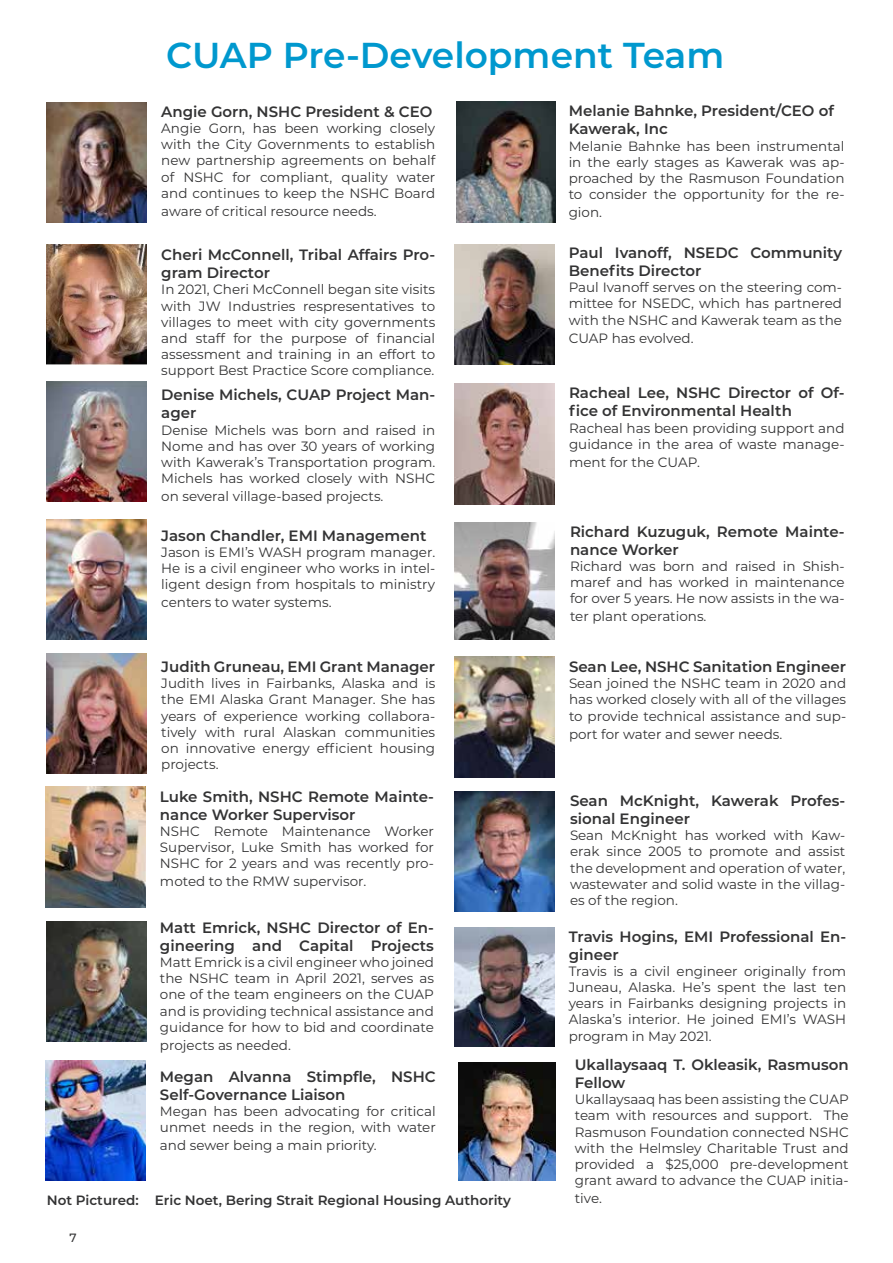
<style>
.page{position:relative;width:893px;height:1263px;background:#fff}
.page>*{position:absolute;margin:0;border:0;box-sizing:border-box;transform-origin:0 0}
.t1{font:600 36px "Montserrat";color:#0098ce}
.t2{font:600 15px/18px "Montserrat";color:#333334}
.t3{font:13.5px/16.2px "Montserrat";color:#333334;text-align:justify}
.t4{font:600 13.5px "Montserrat";color:#333334}
.t5{font:500 12px "Montserrat";color:#333334}
</style>
<div class="page">
<img style="left:47px;top:102px;width:100px;height:121px">
<img style="left:46px;top:1060px;width:99px;height:121px">
<img style="left:47px;top:244px;width:100px;height:121px">
<img style="left:455px;top:244px;width:99px;height:120px">
<img style="left:47px;top:381px;width:100px;height:121px">
<img style="left:456px;top:102px;width:100px;height:120px">
<img style="left:455px;top:522px;width:99px;height:118px">
<img style="left:455px;top:657px;width:99px;height:120px">
<img style="left:47px;top:519px;width:100px;height:121px">
<img style="left:455px;top:384px;width:99px;height:120px">
<img style="left:459px;top:1062px;width:97px;height:118px">
<img style="left:455px;top:791px;width:99px;height:121px">
<img style="left:45px;top:787px;width:100px;height:120px">
<img style="left:47px;top:921px;width:100px;height:120px">
<img style="left:455px;top:928px;width:99px;height:118px">
<img style="left:47px;top:654px;width:100px;height:120px">
<h1 class="t1" style="left:166px;top:30px;width:560px">CUAP Pre-Development Team</h1>
<p class="t2" style="left:161px;top:102px;width:273px">Angie Gorn, NSHC President &amp; CEO</p>
<p class="t3" style="left:161px;top:120px;width:275px">Angie Gorn, has been working closely with the City Governments to establish new partnership agreements on behalf of NSHC for compliant, quality water and continues to keep the NSHC Board</p>
<p class="t3" style="left:161px;top:202px;width:217px">aware of critical resource needs.</p>
<p class="t2" style="left:569px;top:101px;width:267px">Melanie Bahnke, President/CEO of<br>Kawerak, Inc</p>
<p class="t3" style="left:569px;top:137px;width:277px">Melanie Bahnke has been instrumental in the early stages as Kawerak was ap&shy;proached by the Rasmuson Foundation to consider the opportunity for the re-</p>
<p class="t3" style="left:569px;top:204px;width:35px">gion.</p>
<p class="t2" style="left:569px;top:243px;width:275px">Paul Ivanoff, NSEDC Community<br>Benefits Director</p>
<p class="t3" style="left:569px;top:279px;width:275px">Paul Ivanoff serves on the steering com&shy;mittee for NSEDC, which has partnered with the NSHC and Kawerak team as the</p>
<p class="t3" style="left:569px;top:329px;width:126px">CUAP has evolved.</p>
<p class="t2" style="left:161px;top:245px;width:275px">Cheri McConnell, Tribal Affairs Pro&shy;gram Director</p>
<p class="t3" style="left:161px;top:281px;width:275px">In 2021, Cheri McConnell began site visits with JW Industries respresentatives to villages to meet with city governments and staff for the purpose of financial assessment and training in an effort to support Best Practice Score compliance.</p>
<p class="t2" style="left:161px;top:385px;width:275px">Denise Michels, CUAP Project Man&shy;ager</p>
<p class="t3" style="left:161px;top:421px;width:275px">Denise Michels was born and raised in Nome and has over 30 years of working with Kawerak’s Transportation program.<br>Michels has worked closely with NSHC</p>
<p class="t3" style="left:161px;top:488px;width:224px">on several village-based projects.</p>
<p class="t2" style="left:569px;top:383px;width:277px">Racheal Lee, NSHC Director of Of&shy;fice of Environmental Health</p>
<p class="t3" style="left:569px;top:419px;width:277px">Racheal has been providing support and guidance in the area of waste manage-</p>
<p class="t3" style="left:569px;top:453px;width:132px">ment for the CUAP.</p>
<p class="t2" style="left:161px;top:526px;width:267px">Jason Chandler, EMI Management</p>
<p class="t3" style="left:161px;top:543px;width:275px">Jason is EMI’s WASH program manager.<br>He is a civil engineer who works in intel&shy;ligent design from hospitals to ministry</p>
<p class="t3" style="left:161px;top:594px;width:172px">centers to water systems.</p>
<p class="t2" style="left:161px;top:657px;width:275px">Judith Gruneau, EMI Grant Manager</p>
<p class="t3" style="left:161px;top:675px;width:275px">Judith lives in Fairbanks, Alaska and is the EMI Alaska Grant Manager. She has years of experience working collabora&shy;tively with rural Alaskan communities on innovative energy efficient housing projects.</p>
<p class="t2" style="left:160px;top:787px;width:275px">Luke Smith, NSHC Remote Mainte&shy;nance Worker Supervisor</p>
<p class="t3" style="left:160px;top:822px;width:275px">NSHC Remote Maintenance Worker Supervisor, Luke Smith has worked for NSHC for 2 years and was recently pro-</p>
<p class="t3" style="left:160px;top:873px;width:208px">moted to the RMW supervisor.</p>
<p class="t2" style="left:160px;top:918px;width:275px">Matt Emrick, NSHC Director of En&shy;gineering and Capital Projects</p>
<p class="t3" style="left:160px;top:954px;width:275px">Matt Emrick is a civil engineer who joined the NSHC team in April 2021, serves as one of the team engineers on the CUAP and is providing technical assistance and guidance for how to bid and coordinate</p>
<p class="t3" style="left:160px;top:1036px;width:132px">projects as needed.</p>
<p class="t2" style="left:160px;top:1067px;width:277px">Megan Alvanna Stimpfle, NSHC<br>Self-Governance Liaison</p>
<p class="t3" style="left:160px;top:1103px;width:277px">Megan has been advocating for critical unmet needs in the region, with water</p>
<p class="t3" style="left:160px;top:1137px;width:218px">and sewer being a main priority.</p>
<p class="t4" style="left:47px;top:1190px;width:466px">Not Pictured: Eric Noet, Bering Strait Regional Housing Authority</p>
<p class="t5" style="left:69px;top:1230px;width:9px">7</p>
<p class="t2" style="left:570px;top:522px;width:276px">Richard Kuzuguk, Remote Mainte&shy;nance Worker</p>
<p class="t3" style="left:570px;top:557px;width:276px">Richard was born and raised in Shish&shy;maref and has worked in maintenance for over 5 years. He now assists in the wa-</p>
<p class="t3" style="left:570px;top:608px;width:138px">ter plant operations.</p>
<p class="t2" style="left:569px;top:657px;width:279px">Sean Lee, NSHC Sanitation Engineer</p>
<p class="t3" style="left:569px;top:675px;width:279px">Sean joined the NSHC team in 2020 and has worked closely with all of the villages to provide technical assistance and sup-</p>
<p class="t3" style="left:569px;top:725px;width:215px">port for water and sewer needs.</p>
<p class="t2" style="left:570px;top:791px;width:277px">Sean McKnight, Kawerak Profes&shy;sional Engineer</p>
<p class="t3" style="left:570px;top:827px;width:277px">Sean McKnight has worked with Kaw&shy;erak since 2005 to promote and assist the development and operation of water, wastewater and solid waste in the villag&shy;es of the region.</p>
<p class="t2" style="left:569px;top:926px;width:279px">Travis Hogins, EMI Professional En&shy;gineer</p>
<p class="t3" style="left:569px;top:962px;width:279px">Travis is a civil engineer originally from Juneau, Alaska. He’s spent the last ten years in Fairbanks designing projects in Alaska’s interior. He joined EMI’s WASH program in May 2021.</p>
<p class="t2" style="left:575px;top:1055px;width:275px">Ukallaysaaq T. Okleasik, Rasmuson<br>Fellow</p>
<p class="t3" style="left:575px;top:1091px;width:275px">Ukallaysaaq has been assisting the CUAP team with resources and support. The Rasmuson Foundation connected NSHC with the Helmsley Charitable Trust and provided a $25,000 pre-development grant award to advance the CUAP initia-</p>
<p class="t3" style="left:575px;top:1190px;width:29px">tive.</p>
</div>
